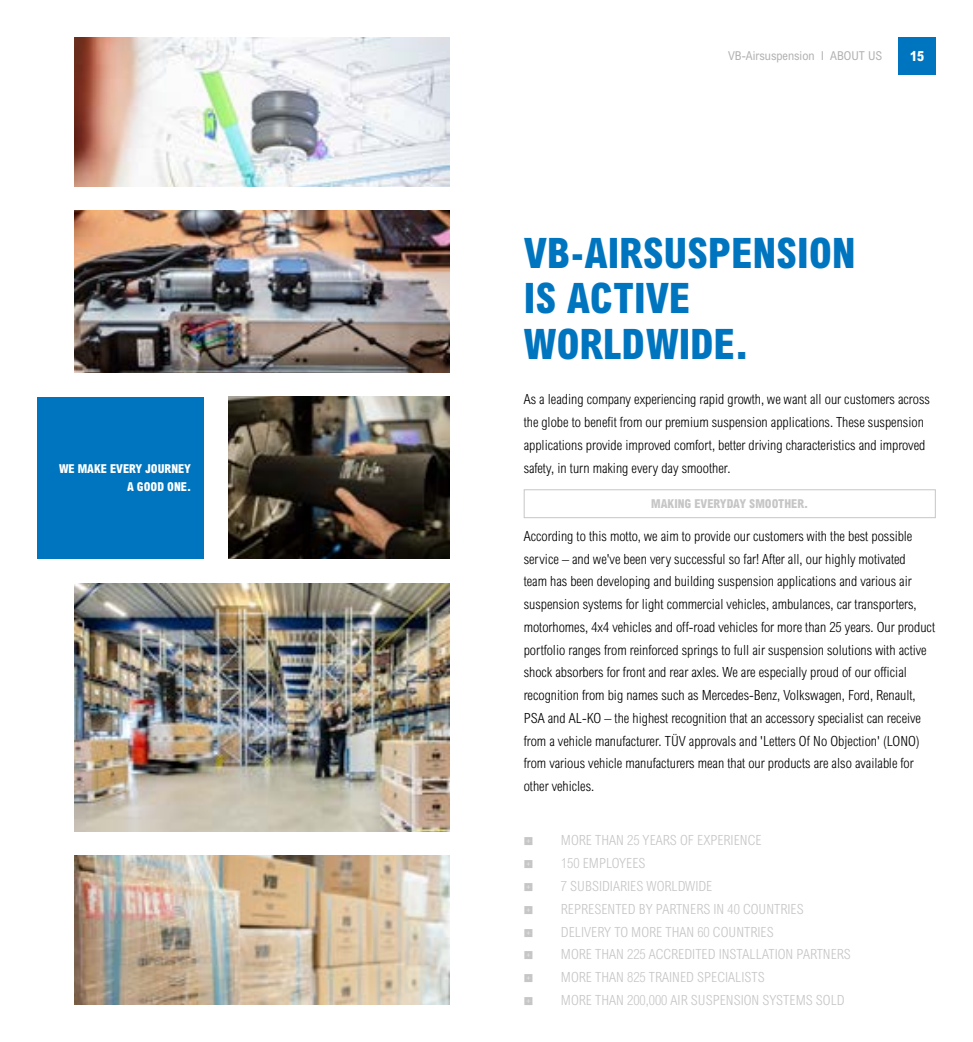
<style>
.page{position:relative;width:973px;height:1042px;background:#fff}
.page>*{position:absolute;margin:0;border:0;box-sizing:border-box;transform-origin:0 0}
.t1{font:800 condensed 42px/45.5px "Arial MT Std";color:#0075bf}
.t2{font:300 condensed 14px/22.8px "Arial MT Std";color:#000}
.t3{font:300 condensed 14px/22.8px "Arial MT Std";color:#c6c6c6}
.t4{font:800 condensed 14px "Arial MT Std";color:#fff}
.t5{font:800 condensed 12.25px/17.2px "Arial MT Std";color:#fff;text-align:right}
.t6{font:condensed 12.25px "Arial MT Std";color:#b3b2b2}
.t7{font:800 condensed 12.25px "Arial MT Std";color:#c6c6c6}
</style>
<div class="page">
<img style="left:74px;top:37px;width:375px;height:149px">
<img style="left:74px;top:211px;width:375px;height:161px">
<img style="left:228px;top:397px;width:221px;height:161px">
<img style="left:74px;top:856px;width:375px;height:149px">
<img style="left:74px;top:583px;width:375px;height:248px">
<div style="left:37px;top:397px;width:166px;height:161px;background:#0075bf"></div>
<div style="left:898px;top:37px;width:37px;height:37px;background:#0075bf"></div>
<div style="left:523px;top:489px;width:412px;height:29px;border:1px solid #c6c6c6"></div>
<p class="t5" style="left:59px;top:460px;width:133px">WE MAKE EVERY JOURNEY<br>A GOOD ONE.</p>
<p class="t6" style="left:728px;top:48px;width:156px">VB-Airsuspension I ABOUT US</p>
<p class="t4" style="left:909px;top:47px;width:15px">15</p>
<h1 class="t1" style="left:523px;top:230px;width:333px">VB-AIRSUSPENSION<br>IS ACTIVE<br>WORLDWIDE.</h1>
<p class="t2" style="left:523px;top:388px;width:407px">As a leading company experiencing rapid growth, we want all our customers across the globe to benefit from our premium suspension applications. These suspension applications provide improved comfort, better driving characteristics and improved safety, in turn making every day smoother.</p>
<p class="t7" style="left:651px;top:496px;width:158px">MAKING EVERYDAY SMOOTHER.</p>
<p class="t2" style="left:523px;top:525px;width:413px">According to this motto, we aim to provide our customers with the best possible service – and we've been very successful so far! After all, our highly motivated<br>team has been developing and building suspension applications and various air suspension systems for light commercial vehicles, ambulances, car transporters, motorhomes, 4x4 vehicles and off-road vehicles for more than 25 years. Our product portfolio ranges from reinforced springs to full air suspension solutions with active shock absorbers for front and rear axles. We are especially proud of our official recognition from big names such as Mercedes-Benz, Volkswagen, Ford, Renault, PSA and AL-KO – the highest recognition that an accessory specialist can receive from a vehicle manufacturer. TÜV approvals and 'Letters Of No Objection' (LONO) from various vehicle manufacturers mean that our products are also available for other vehicles.</p>
<p class="t3" style="left:561px;top:829px;width:291px">MORE THAN 25 YEARS OF EXPERIENCE<br>150 EMPLOYEES<br>7 SUBSIDIARIES WORLDWIDE<br>REPRESENTED BY PARTNERS IN 40 COUNTRIES DELIVERY TO MORE THAN 60 COUNTRIES<br>MORE THAN 225 ACCREDITED INSTALLATION PARTNERS MORE THAN 825 TRAINED SPECIALISTS<br>MORE THAN 200,000 AIR SUSPENSION SYSTEMS SOLD</p>
</div>
